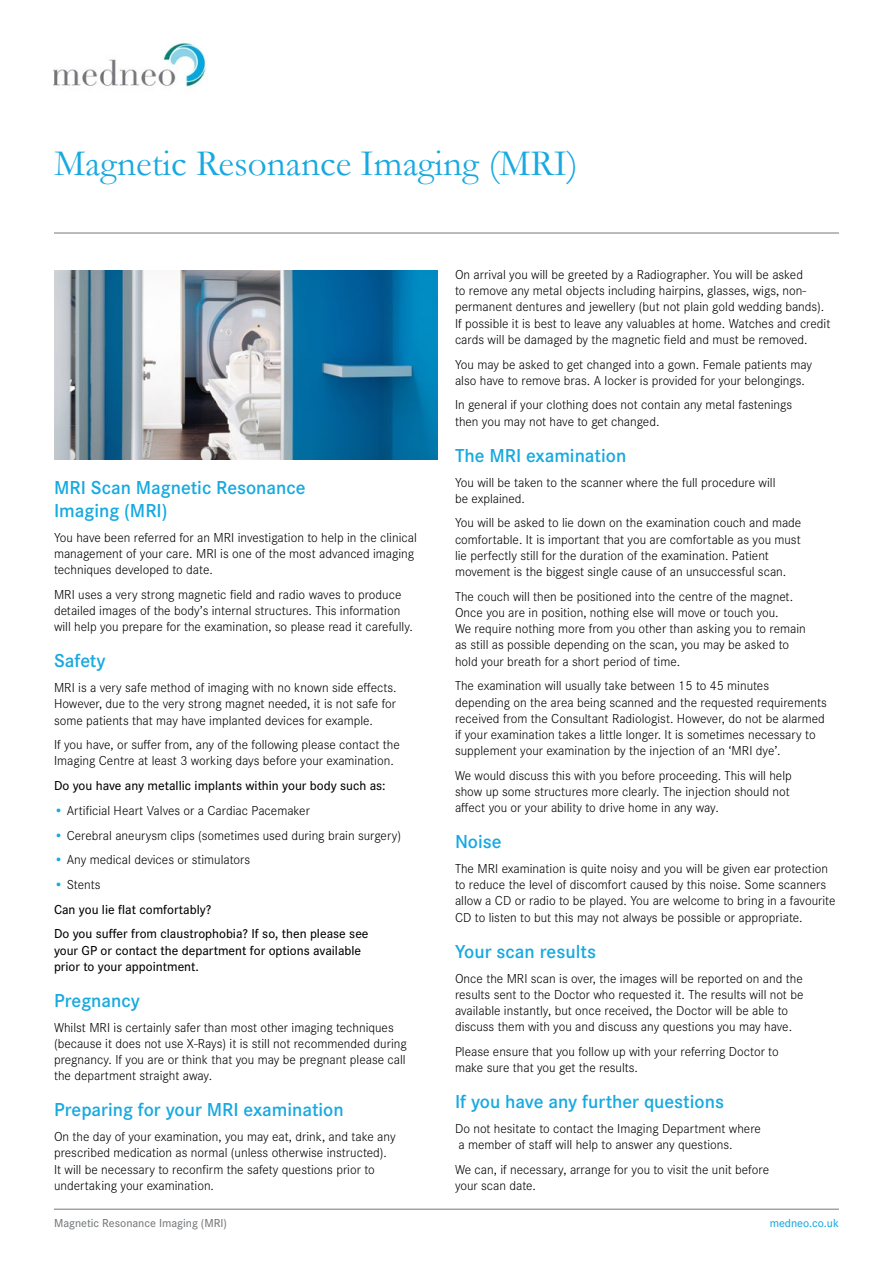
<style>
.page{position:relative;width:893px;height:1263px;background:#fff}
.page>*{position:absolute;margin:0;border:0;box-sizing:border-box;transform-origin:0 0}
.t1{font:37.35px "Garamond";color:#17a9e0}
.t2{font:600 19.5px/23.4px "Corporate S Pro";color:#17a9e0}
.t3{font:300 13.5px/16.2px "Corporate S Pro";color:#000}
.t4{font:500 13.5px/24.8px "Corporate S Pro";color:#000}
.t5{font:500 12px "Corporate S Pro";color:#76787b}
.t6{font:500 12px "Corporate S Pro";color:#17a9e0}
.s1{font-weight:600;color:#17a9e0}
.s2{font-weight:300}
</style>
<div class="page">
<hr style="left:54px;top:1209px;width:785px;height:1px;background:#76787b">
<img style="left:54px;top:42px;width:153px;height:46px">
<hr style="left:54px;top:233px;width:785px;height:1px;background:#76787b">
<img style="left:54px;top:270px;width:384px;height:189px">
<h1 class="t1" style="left:54px;top:141px;width:525px">Magnetic Resonance Imaging (MRI)</h1>
<h2 class="t2" style="left:54px;top:474px;width:253px">MRI Scan Magnetic Resonance<br>Imaging (MRI)</h2>
<p class="t3" style="left:54px;top:528px;width:364px">You have been referred for an MRI investigation to help in the clinical management of your care. MRI is one of the most advanced imaging techniques developed to date.</p>
<p class="t3" style="left:54px;top:585px;width:360px">MRI uses a very strong magnetic field and radio waves to produce detailed images of the body’s internal structures. This information will help you prepare for the examination, so please read it carefully.</p>
<h2 class="t2" style="left:54px;top:648px;width:53px">Safety</h2>
<p class="t3" style="left:54px;top:679px;width:344px;text-align:justify">MRI is a very safe method of imaging with no known side effects.<br>However, due to the very strong magnet needed, it is not safe for some patients that may have implanted devices for example.</p>
<p class="t3" style="left:54px;top:736px;width:347px">If you have, or suffer from, any of the following please contact the<br>Imaging Centre at least 3 working days before your examination.</p>
<p class="t4" style="left:54px;top:772px;width:333px">Do you have any metallic implants within your body such as:</p>
<p class="t3" style="left:54px;top:801px;width:257px"><span class="s1">•</span> Artificial Heart Valves or a Cardiac Pacemaker</p>
<p class="t3" style="left:54px;top:826px;width:348px"><span class="s1">•</span> Cerebral aneurysm clips (sometimes used during brain surgery)</p>
<p class="t3" style="left:54px;top:851px;width:198px"><span class="s1">•</span> Any medical devices or stimulators</p>
<p class="t4" style="left:54px;top:871px;width:316px"><span class="s1">•</span> <span class="s2">Stents<br></span>Can you lie flat comfortably?<br>Do you suffer from claustrophobia? If so, then please see</p>
<p class="t4" style="left:54px;top:941px;width:309px;line-height:16.2px">your GP or contact the department for options available prior to your appointment.</p>
<h2 class="t2" style="left:54px;top:987px;width:88px">Pregnancy</h2>
<p class="t3" style="left:54px;top:1018px;width:354px">Whilst MRI is certainly safer than most other imaging techniques (because it does not use X-Rays) it is still not recommended during pregnancy. If you are or think that you may be pregnant please call the department straight away.</p>
<h2 class="t2" style="left:54px;top:1097px;width:291px">Preparing for your MRI examination</h2>
<p class="t3" style="left:54px;top:1128px;width:343px">On the day of your examination, you may eat, drink, and take any prescribed medication as normal (unless otherwise instructed).<br>It will be necessary to reconfirm the safety questions prior to undertaking your examination.</p>
<p class="t3" style="left:455px;top:266px;width:377px">On arrival you will be greeted by a Radiographer. You will be asked<br>to remove any metal objects including hairpins, glasses, wigs, non&shy;permanent dentures and jewellery (but not plain gold wedding bands).<br>If possible it is best to leave any valuables at home. Watches and credit cards will be damaged by the magnetic field and must be removed.</p>
<p class="t3" style="left:455px;top:355px;width:359px">You may be asked to get changed into a gown. Female patients may also have to remove bras. A locker is provided for your belongings.</p>
<p class="t3" style="left:455px;top:396px;width:339px">In general if your clothing does not contain any metal fastenings then you may not have to get changed.</p>
<h2 class="t2" style="left:455px;top:442px;width:173px">The MRI examination</h2>
<p class="t3" style="left:455px;top:473px;width:322px">You will be taken to the scanner where the full procedure will be explained.</p>
<p class="t3" style="left:455px;top:514px;width:348px">You will be asked to lie down on the examination couch and made comfortable. It is important that you are comfortable as you must lie perfectly still for the duration of the examination. Patient movement is the biggest single cause of an unsuccessful scan.</p>
<p class="t3" style="left:455px;top:587px;width:352px">The couch will then be positioned into the centre of the magnet.<br>Once you are in position, nothing else will move or touch you.<br>We require nothing more from you other than asking you to remain as still as possible depending on the scan, you may be asked to hold your breath for a short period of time.</p>
<p class="t3" style="left:455px;top:677px;width:373px">The examination will usually take between 15 to 45 minutes depending on the area being scanned and the requested requirements received from the Consultant Radiologist. However, do not be alarmed if your examination takes a little longer. It is sometimes necessary to supplement your examination by the injection of an ‘MRI dye’.</p>
<p class="t3" style="left:455px;top:766px;width:338px">We would discuss this with you before proceeding. This will help show up some structures more clearly. The injection should not affect you or your ability to drive home in any way.</p>
<h2 class="t2" style="left:455px;top:829px;width:48px">Noise</h2>
<p class="t3" style="left:455px;top:860px;width:382px">The MRI examination is quite noisy and you will be given ear protection to reduce the level of discomfort caused by this noise. Some scanners allow a CD or radio to be played. You are welcome to bring in a favourite CD to listen to but this may not always be possible or appropriate.</p>
<h2 class="t2" style="left:455px;top:938px;width:143px">Your scan results</h2>
<p class="t3" style="left:455px;top:969px;width:350px">Once the MRI scan is over, the images will be reported on and the results sent to the Doctor who requested it. The results will not be available instantly, but once received, the Doctor will be able to discuss them with you and discuss any questions you may have.</p>
<p class="t3" style="left:455px;top:1042px;width:325px">Please ensure that you follow up with your referring Doctor to make sure that you get the results.</p>
<h2 class="t2" style="left:455px;top:1089px;width:271px">If you have any further questions</h2>
<p class="t3" style="left:455px;top:1119px;width:308px">Do not hesitate to contact the Imaging Department where a member of staff will help to answer any questions.</p>
<p class="t3" style="left:455px;top:1160px;width:316px">We can, if necessary, arrange for you to visit the unit before your scan date.</p>
<p class="t5" style="left:54px;top:1213px;width:175px">Magnetic Resonance Imaging (MRI)</p>
<p class="t6" style="left:770px;top:1213px;width:71px">medneo.co.uk</p>
</div>
